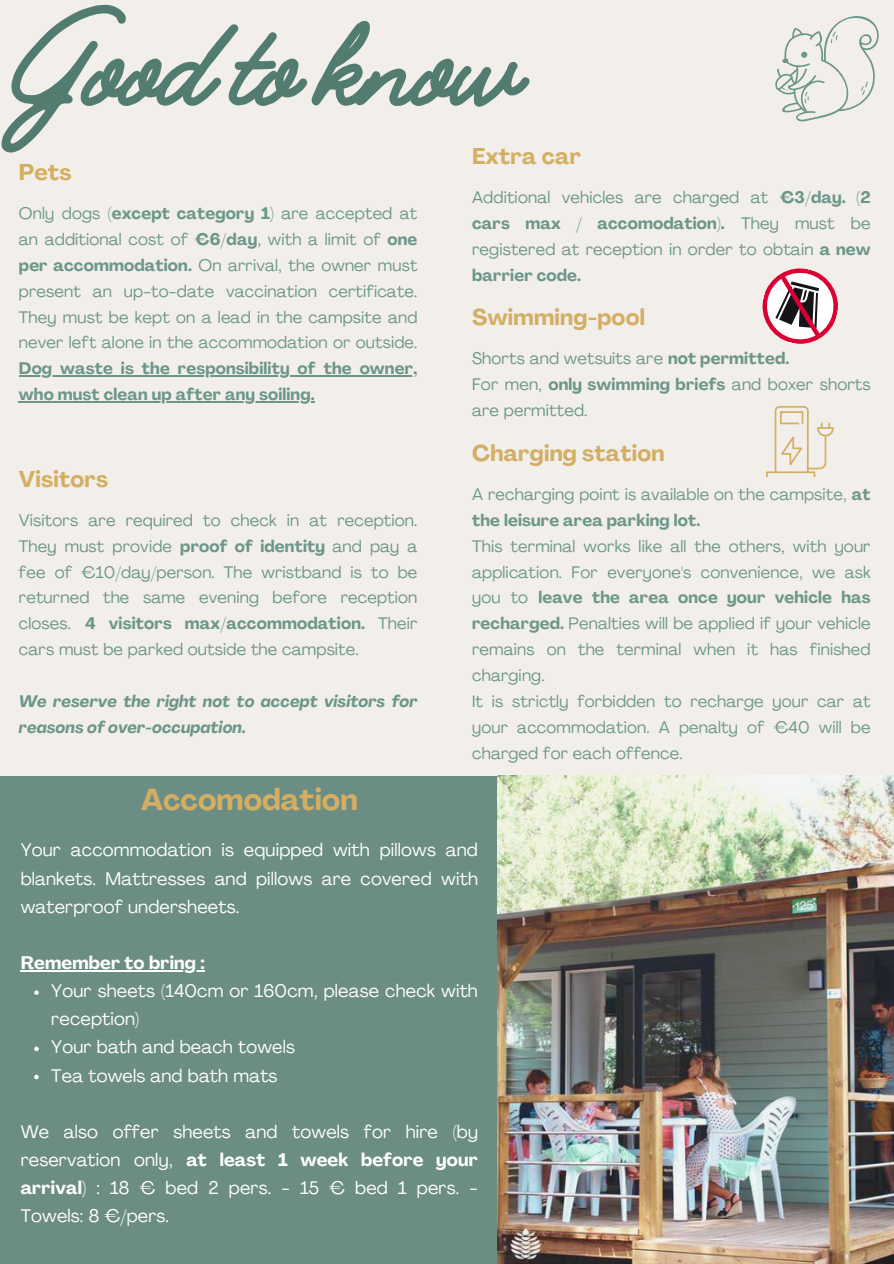
<style>
.page{position:relative;width:894px;height:1264px;background:#fff}
.page>*{position:absolute;margin:0;border:0;box-sizing:border-box;transform-origin:0 0}
.t1{font:700 138.45px "Jimmy Script";color:#537c71}
.t2{font:700 30px "Agrandir";color:#d3ae63}
.t3{font:700 22.5px "Agrandir";letter-spacing:.01em;color:#d3ae63}
.t4{font:18px/28.2px "Agrandir";letter-spacing:.01em;color:#fff;text-align:justify}
.t5{font:700 18px "Agrandir";letter-spacing:.01em;color:#fff}
.t6{font:16.5px/25.8px "Agrandir";letter-spacing:.01em;color:#6c968a;text-align:justify}
.t7{font:16.5px/25.8px "Agrandir";letter-spacing:.01em;color:#6d978a;text-align:justify}
.t8{font:700 16.5px "Agrandir";letter-spacing:.01em;color:#6c968a}
.t9{font:italic 700 16.5px/25.8px "Agrandir";letter-spacing:.01em;color:#6c968a}
.s1{font-weight:700}
</style>
<div class="page">
<div style="left:0;top:0;width:893px;height:1263px;background:#f2efea"></div>
<div style="left:0;top:776px;width:516px;height:487px;background:#6b8d83"></div>
<img style="left:497px;top:776px;width:396px;height:487px">
<svg style="left:775px;top:16px;width:104px;height:106px"></svg>
<svg style="left:762px;top:268px;width:76px;height:76px"></svg>
<svg style="left:766px;top:406px;width:67px;height:71px"></svg>
<hr style="left:19px;top:375px;width:398px;height:1px;background:#6c968a">
<hr style="left:19px;top:401px;width:296px;height:1px;background:#6c968a">
<hr style="left:21px;top:970px;width:184px;height:1px;background:#fff">
<svg style="left:34px;top:990px;width:5px;height:4px"></svg>
<svg style="left:34px;top:1046px;width:5px;height:5px"></svg>
<svg style="left:34px;top:1074px;width:5px;height:5px"></svg>
<h1 class="t1" style="left:10px;top:-27px;width:513px">Goodtoknow</h1>
<p class="t3" style="left:472px;top:147px;width:110px">Extra car</p>
<h3 class="t3" style="left:19px;top:163px;width:54px">Pets</h3>
<p class="t6" style="left:19px;top:202px;width:400px">Only dogs <span class="s1">(except category 1)</span> are accepted at an additional cost of <span class="s1">€6/day</span>, with a limit of <span class="s1">one per accommodation.</span> On arrival, the owner must present an up-to-date vaccination certificate.<br>They must be kept on a lead in the campsite and never left alone in the accommodation or outside.</p>
<h3 class="t8" style="left:19px;top:362px;width:400px">Dog waste is the responsibility of the owner,</h3>
<p class="t8" style="left:19px;top:388px;width:297px">who must clean up after any soiling.</p>
<h3 class="t3" style="left:19px;top:470px;width:91px">Visitors</h3>
<p class="t6" style="left:19px;top:509px;width:400px">Visitors are required to check in at reception.<br>They must provide <span class="s1">proof of identity</span> and pay a fee of €10/day/person. The wristband is to be returned the same evening before reception closes. <span class="s1">4 visitors max/accommodation.</span> Their cars must be parked outside the campsite.</p>
<p class="t9" style="left:19px;top:690px;width:400px">We reserve the right not to accept visitors for reasons of over-occupation.</p>
<p class="t2" style="left:141px;top:787px;width:218px">Accomodation</p>
<p class="t6" style="left:472px;top:186px;width:400px">Additional vehicles are charged at <span class="s1">€3/day. (2 cars max / accomodation).</span> They must be registered at reception in order to obtain <span class="s1">a new barrier code.</span></p>
<p class="t3" style="left:472px;top:308px;width:174px">Swimming-pool</p>
<p class="t6" style="left:472px;top:347px;width:319px">Shorts and wetsuits are <span class="s1">not permitted.</span></p>
<h3 class="t6" style="left:472px;top:373px;width:400px">For men, <span class="s1">only swimming briefs</span> and boxer shorts are permitted.</h3>
<p class="t3" style="left:472px;top:444px;width:194px">Charging station</p>
<h4 class="t7" style="left:472px;top:483px;width:400px">A recharging point is available on the campsite, <span class="s1">at the leisure area parking lot.</span></h4>
<p class="t7" style="left:472px;top:534px;width:400px">This terminal works like all the others, with your application. For everyone's convenience, we ask you to <span class="s1">leave the area once your vehicle has recharged.</span> Penalties will be applied if your vehicle remains on the terminal when it has finished charging.</p>
<p class="t7" style="left:472px;top:690px;width:400px">It is strictly forbidden to recharge your car at your accommodation. A penalty of €40 will be charged for each offence.</p>
<p class="t4" style="left:21px;top:837px;width:458px">Your accommodation is equipped with pillows and blankets. Mattresses and pillows are covered with waterproof undersheets.</p>
<p class="t5" style="left:21px;top:955px;width:185px">Remember to bring :</p>
<h3 class="t4" style="left:51px;top:978px;width:428px">Your sheets (140cm or 160cm, please check with reception)</h3>
<p class="t4" style="left:51px;top:1034px;width:245px">Your bath and beach towels</p>
<h4 class="t4" style="left:51px;top:1062px;width:228px">Tea towels and bath mats</h4>
<h2 class="t4" style="left:21px;top:1119px;width:458px">We also offer sheets and towels for hire (by reservation only, <span class="s1">at least 1 week before your arrival)</span> : 18 € bed 2 pers. - 15 € bed 1 pers. - Towels: 8 €/pers.</h2>
</div>
